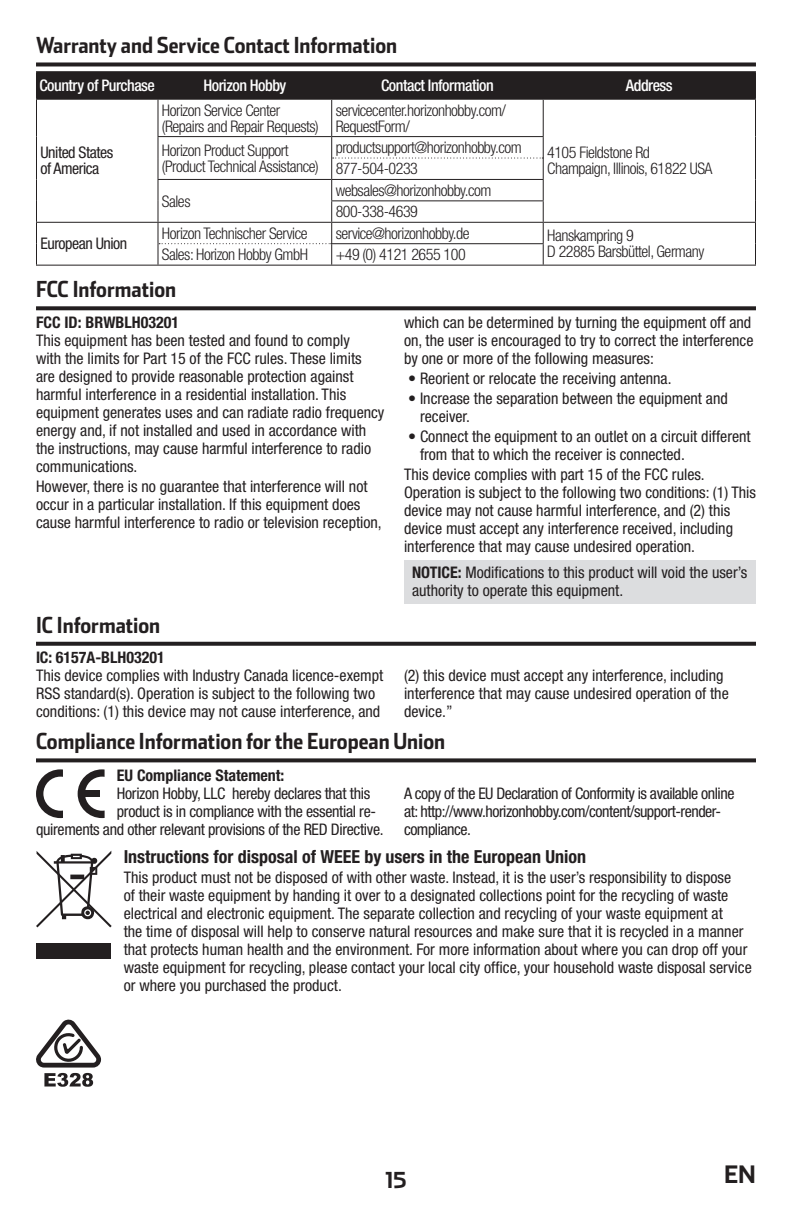
<style>
.page{position:relative;width:792px;height:1224px;background:#fff}
.page>*{position:absolute;margin:0;border:0;box-sizing:border-box;transform-origin:0 0}
.t1{font:700 24px "Stainless";color:#231f20}
.t2{font:700 22px "Stainless Cond";color:#231f20}
.t3{font:700 22px "Stainless";color:#231f20}
.t4{font:700 condensed 18px "Helvetica Neue LT Std";color:#231f20}
.t5{font:condensed 16px/18px "Helvetica Neue LT Std";color:#231f20}
.t6{font:300 condensed 16px/16px "Helvetica Neue LT Std";letter-spacing:-.03em;color:#231f20}
.t7{font:condensed 16px/18px "Helvetica Neue LT Std";letter-spacing:-.03em;color:#231f20}
.t8{font:condensed 16px "Helvetica Neue LT Std";letter-spacing:-.02em;color:#231f20}
.t9{font:700 condensed 16px "Helvetica Neue LT Std";color:#231f20}
.t10{font:500 condensed 16px "Helvetica Neue LT Std";letter-spacing:-.03em;color:#fff}
.s1{font-weight:700}
</style>
<div class="page">
<svg style="left:36px;top:62px;width:720px;height:4px;background:#3d3a3b"></svg>
<hr style="left:36px;top:99px;width:296px;height:1px;background:#231f20">
<hr style="left:157px;top:100px;width:1px;height:36px;background:#231f20">
<hr style="left:332px;top:99px;width:211px;height:1px;background:#231f20">
<hr style="left:331px;top:100px;width:1px;height:36px;background:#231f20">
<hr style="left:543px;top:99px;width:213px;height:1px;background:#231f20">
<hr style="left:543px;top:100px;width:1px;height:36px;background:#231f20">
<hr style="left:157px;top:136px;width:175px;height:1px;background:#231f20">
<hr style="left:332px;top:136px;width:212px;height:1px;background:#231f20">
<hr style="left:36px;top:222px;width:296px;height:1px;background:#231f20">
<hr style="left:543px;top:222px;width:213px;height:1px;background:#231f20">
<svg style="left:157px;top:137px;width:387px;height:128px"></svg>
<hr style="left:36px;top:265px;width:720px;height:1px;background:#231f20">
<hr style="left:36px;top:71px;width:122px;height:1px;background:#231f20">
<hr style="left:158px;top:71px;width:598px;height:1px;background:#231f20">
<div style="left:36px;top:72px;width:720px;height:27px;background:#231f20"></div>
<hr style="left:36px;top:100px;width:1px;height:37px;background:#231f20">
<hr style="left:755px;top:100px;width:1px;height:37px;background:#231f20">
<svg style="left:36px;top:137px;width:1px;height:128px"></svg>
<svg style="left:755px;top:137px;width:1px;height:128px"></svg>
<svg style="left:36px;top:758px;width:720px;height:4px;background:#393536"></svg>
<div style="left:37px;top:943px;width:74px;height:16px;background:#231f20"></div>
<svg style="left:36px;top:851px;width:76px;height:76px"></svg>
<svg style="left:36px;top:769px;width:27px;height:49px"></svg>
<svg style="left:78px;top:769px;width:27px;height:49px"></svg>
<svg style="left:36px;top:1019px;width:65px;height:68px"></svg>
<div style="left:404px;top:560px;width:352px;height:43px;background:#dcdddf"></div>
<svg style="left:36px;top:306px;width:720px;height:4px;background:#333031"></svg>
<svg style="left:36px;top:642px;width:720px;height:4px;background:#312d2e"></svg>
<h2 class="t2" style="left:36px;top:37px;width:363px">Warranty and Service Contact Information</h2>
<p class="t10" style="left:39px;top:80px;width:117px">Country of Purchase</p>
<p class="t10" style="left:203px;top:80px;width:84px">Horizon Hobby</p>
<p class="t10" style="left:381px;top:80px;width:114px">Contact Information</p>
<p class="t10" style="left:626px;top:80px;width:48px">Address</p>
<p class="t7" style="left:40px;top:146px;width:74px;line-height:16px">United States of America</p>
<p class="t7" style="left:40px;top:236px;width:88px">European Union</p>
<p class="t6" style="left:162px;top:104px;width:158px">Horizon Service Center (Repairs and Repair Requests)</p>
<p class="t6" style="left:336px;top:104px;width:172px">servicecenter.horizonhobby.com/<br>RequestForm/</p>
<p class="t6" style="left:162px;top:144px;width:158px">Horizon Product Support (Product Technical Assistance)</p>
<p class="t6" style="left:336px;top:138px;width:188px;line-height:21.4px">productsupport@horizonhobby.com<br>877-504-0233</p>
<p class="t6" style="left:162px;top:195px;width:30px">Sales</p>
<p class="t6" style="left:336px;top:181px;width:157px;line-height:21.4px">websales@horizonhobby.com<br>800-338-4639</p>
<p class="t6" style="left:547px;top:146px;width:167px">4105 Fieldstone Rd<br>Champaign, Illinois, 61822 USA</p>
<p class="t6" style="left:162px;top:227px;width:147px">Horizon Technischer Service</p>
<p class="t6" style="left:336px;top:227px;width:135px">service@horizonhobby.de</p>
<p class="t6" style="left:547px;top:229px;width:88px">Hanskampring 9</p>
<p class="t6" style="left:162px;top:248px;width:148px">Sales: Horizon Hobby GmbH</p>
<p class="t6" style="left:336px;top:248px;width:131px">+49 (0) 4121 2655 100</p>
<p class="t6" style="left:547px;top:245px;width:159px">D 22885 Barsbüttel, Germany</p>
<h2 class="t2" style="left:36px;top:281px;width:142px">FCC Information</h2>
<p class="t9" style="left:36px;top:316px;width:145px">FCC ID: BRWBLH03201</p>
<p class="t5" style="left:36px;top:333px;width:350px">This equipment has been tested and found to comply<br>with the limits for Part 15 of the FCC rules. These limits are designed to provide reasonable protection against harmful interference in a residential installation. This equipment generates uses and can radiate radio frequency energy and, if not installed and used in accordance with the instructions, may cause harmful interference to radio communications.</p>
<p class="t5" style="left:36px;top:479px;width:347px">However, there is no guarantee that interference will not occur in a particular installation. If this equipment does cause harmful interference to radio or television reception,</p>
<p class="t5" style="left:404px;top:315px;width:351px">which can be determined by turning the equipment off and on, the user is encouraged to try to correct the interference by one or more of the following measures:</p>
<p class="t5" style="left:408px;top:371px;width:265px">• Reorient or relocate the receiving antenna.</p>
<p class="t5" style="left:420px;top:391px;width:309px;text-indent:-12px">• Increase the separation between the equipment and receiver.</p>
<p class="t5" style="left:420px;top:429px;width:332px;text-indent:-12px">• Connect the equipment to an outlet on a circuit different from that to which the receiver is connected.</p>
<p class="t5" style="left:404px;top:467px;width:353px">This device complies with part 15 of the FCC rules.<br>Operation is subject to the following two conditions: (1) This device may not cause harmful interference, and (2) this device must accept any interference received, including interference that may cause undesired operation.</p>
<p class="t5" style="left:412px;top:565px;width:337px"><span class="s1">NOTICE:</span> Modifications to this product will void the user’s authority to operate this equipment.</p>
<h2 class="t2" style="left:36px;top:616px;width:126px">IC Information</h2>
<p class="t9" style="left:36px;top:652px;width:130px">IC: 6157A-BLH03201</p>
<p class="t5" style="left:36px;top:668px;width:349px">This device complies with Industry Canada licence-exempt<br>RSS standard(s). Operation is subject to the following two conditions: (1) this device may not cause interference, and</p>
<p class="t5" style="left:404px;top:668px;width:326px">(2) this device must accept any interference, including interference that may cause undesired operation of the device.”</p>
<h2 class="t2" style="left:36px;top:733px;width:411px">Compliance Information for the European Union</h2>
<p class="t9" style="left:117px;top:769px;width:169px">EU Compliance Statement:</p>
<p class="t8" style="left:117px;top:787px;width:255px">Horizon Hobby, LLC hereby declares that this</p>
<p class="t8" style="left:117px;top:805px;width:261px">product is in compliance with the essential re-</p>
<p class="t8" style="left:36px;top:823px;width:349px">quirements and other relevant provisions of the RED Directive.</p>
<p class="t7" style="left:404px;top:786px;width:332px">A copy of the EU Declaration of Conformity is available online at: http://www.horizonhobby.com/content/support-render&shy;compliance.</p>
<p class="t4" style="left:124px;top:850px;width:464px">Instructions for disposal of WEEE by users in the European Union</p>
<p class="t5" style="left:124px;top:870px;width:630px">This product must not be disposed of with other waste. Instead, it is the user’s responsibility to dispose<br>of their waste equipment by handing it over to a designated collections point for the recycling of waste electrical and electronic equipment. The separate collection and recycling of your waste equipment at<br>the time of disposal will help to conserve natural resources and make sure that it is recycled in a manner that protects human health and the environment. For more information about where you can drop off your waste equipment for recycling, please contact your local city office, your household waste disposal service or where you purchased the product.</p>
<h2 class="t3" style="left:385px;top:1172px;width:23px">15</h2>
<h1 class="t1" style="left:724px;top:1165px;width:33px">EN</h1>
</div>
